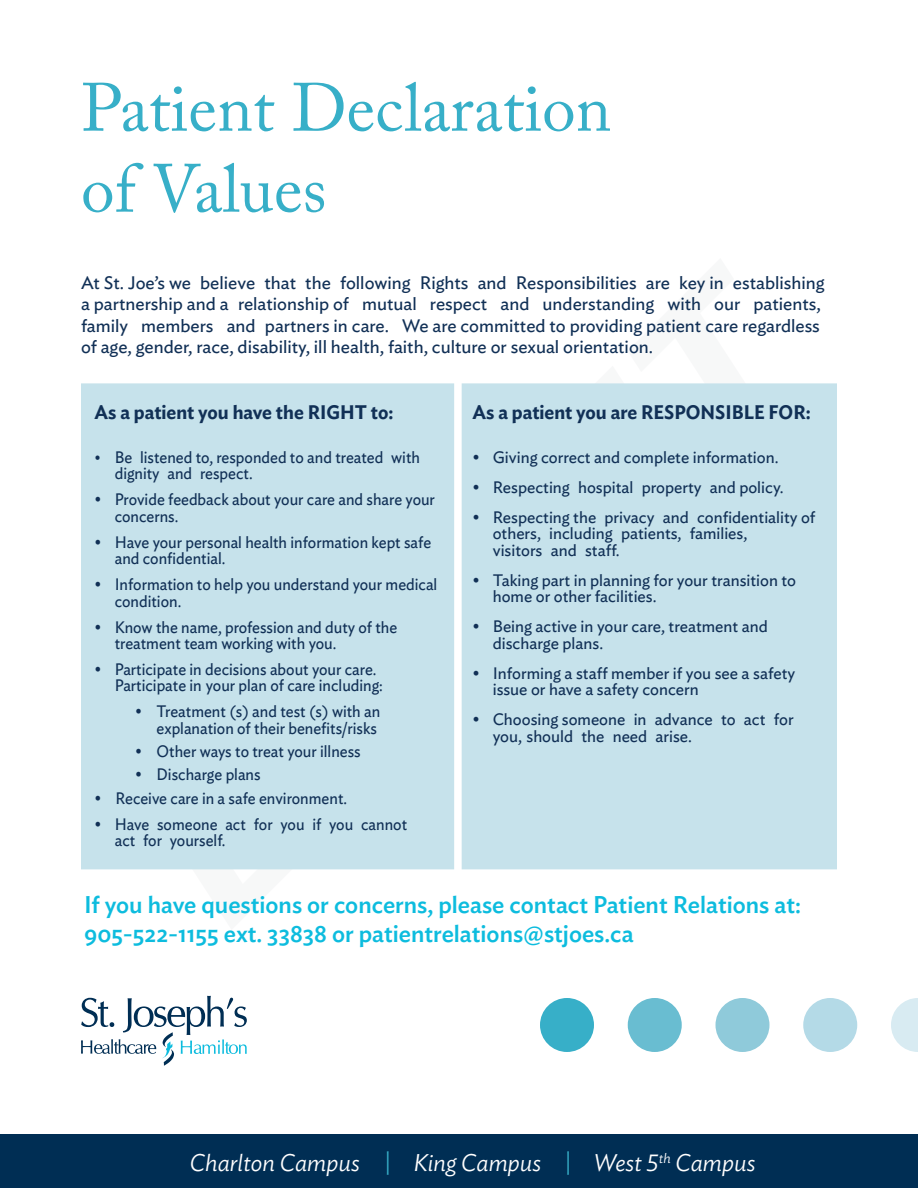
<style>
.page{position:relative;width:918px;height:1188px;background:#fff}
.page>*{position:absolute;margin:0;border:0;box-sizing:border-box;transform-origin:0 0}
.t1{font:67.5px/81px "Adobe Caslon Pro";color:#37afc8}
.t2{font:500 24px/28.8px "Ideal Sans";color:#0dbcde}
.t3{font:italic 300 24px "Ideal Sans";color:#fff}
.t4{font:600 19.5px "Ideal Sans";color:#113056;scale:.95 1}
.t5{font:18px/21.6px "Ideal Sans";color:#113056}
.t6{font:16.5px/16.5px "Ideal Sans";color:#113056;scale:.95 1}
.t7{font:16.5px/16.5px "Ideal Sans";color:#113056}
.s1{font-size:15px}
.s2{font-style:normal;color:#37afc8}
</style>
<div class="page">
<svg style="left:81px;top:996px;width:166px;height:70px"></svg>
<div style="left:0;top:1134px;width:918px;height:54px;background:#002e54"></div>
<div style="left:540px;top:998px;width:54px;height:54px;background:#37afc8;border-radius:50%"></div>
<div style="left:628px;top:998px;width:54px;height:54px;background:#69bdd1;border-radius:50%"></div>
<div style="left:716px;top:998px;width:54px;height:54px;background:#8fcada;border-radius:50%"></div>
<div style="left:803px;top:998px;width:54px;height:54px;background:#b4dae7;border-radius:50%"></div>
<svg style="left:891px;top:998px;width:27px;height:54px"></svg>
<div style="left:81px;top:383px;width:756px;height:486px;background:#c6e2eb"></div>
<div style="left:454px;top:375px;width:8px;height:499px;background:#fff"></div>
<p class="t1" style="left:81px;top:67px;width:532px">Patient Declaration of Values</p>
<p class="t5" style="left:81px;top:270px;width:745px">At St. Joe’s we believe that the following Rights and Responsibilities are key in establishing a partnership and a relationship of mutual respect and understanding with our patients, family members and partners in care. We are committed to providing patient care regardless of age, gender, race, disability, ill health, faith, culture or sexual orientation.</p>
<p class="t4" style="left:94px;top:397px;width:316px">As a patient you have the RIGHT to:</p>
<p class="t6" style="left:115px;top:448px;width:323px;text-indent:-20px"><span class="s1">•</span> Be listened to, responded to and treated with dignity and respect.</p>
<p class="t6" style="left:115px;top:490px;width:339px;text-indent:-20px">• Provide feedback about your care and share your concerns.</p>
<p class="t6" style="left:115px;top:532px;width:335px;text-indent:-20px">• Have your personal health information kept safe and confidential.</p>
<p class="t6" style="left:115px;top:575px;width:341px;text-indent:-20px">• Information to help you understand your medical condition.</p>
<p class="t6" style="left:115px;top:617px;width:299px;text-indent:-20px">• Know the name, profession and duty of the treatment team working with you.</p>
<p class="t6" style="left:115px;top:660px;width:284px;text-indent:-20px">• Participate in decisions about your care.<br>Participate in your plan of care including:</p>
<p class="t6" style="left:135px;top:702px;width:260px;text-align:right">• Treatment (s) and test (s) with an explanation of their benefits/risks</p>
<p class="t6" style="left:135px;top:742px;width:239px">• Other ways to treat your illness</p>
<p class="t6" style="left:135px;top:765px;width:134px">• Discharge plans</p>
<p class="t6" style="left:94px;top:788px;width:267px">• Receive care in a safe environment.</p>
<p class="t6" style="left:115px;top:814px;width:309px;text-indent:-20px">• Have someone act for you if you cannot act for yourself.</p>
<p class="t4" style="left:472px;top:397px;width:358px">As a patient you are RESPONSIBLE FOR:</p>
<p class="t7" style="left:472px;top:448px;width:308px">• Giving correct and complete information.</p>
<p class="t7" style="left:472px;top:478px;width:313px">• Respecting hospital property and policy.</p>
<p class="t7" style="left:493px;top:508px;width:324px;text-indent:-20px">• Respecting the privacy and confidentiality of others, including patients, families,<br>visitors and staff.</p>
<p class="t7" style="left:493px;top:571px;width:305px;text-indent:-20px">• Taking part in planning for your transition to home or other facilities.</p>
<p class="t7" style="left:493px;top:617px;width:277px;text-indent:-20px">• Being active in your care, treatment and discharge plans.</p>
<p class="t7" style="left:493px;top:664px;width:304px;text-indent:-20px">• Informing a staff member if you see a safety issue or have a safety concern</p>
<p class="t7" style="left:493px;top:710px;width:302px;text-indent:-20px">• Choosing someone in advance to act for you, should the need arise.</p>
<p class="t2" style="left:84px;top:889px;width:718px">If you have questions or concerns, please contact Patient Relations at:<br>905-522-1155 ext. 33838 or patientrelations@stjoes.ca</p>
<h2 class="t3" style="left:190px;top:1145px;width:567px">Charlton Campus <span class="s2">|</span> King Campus <span class="s2">|</span> West 5<sup>th</sup> Campus</h2>
</div>
